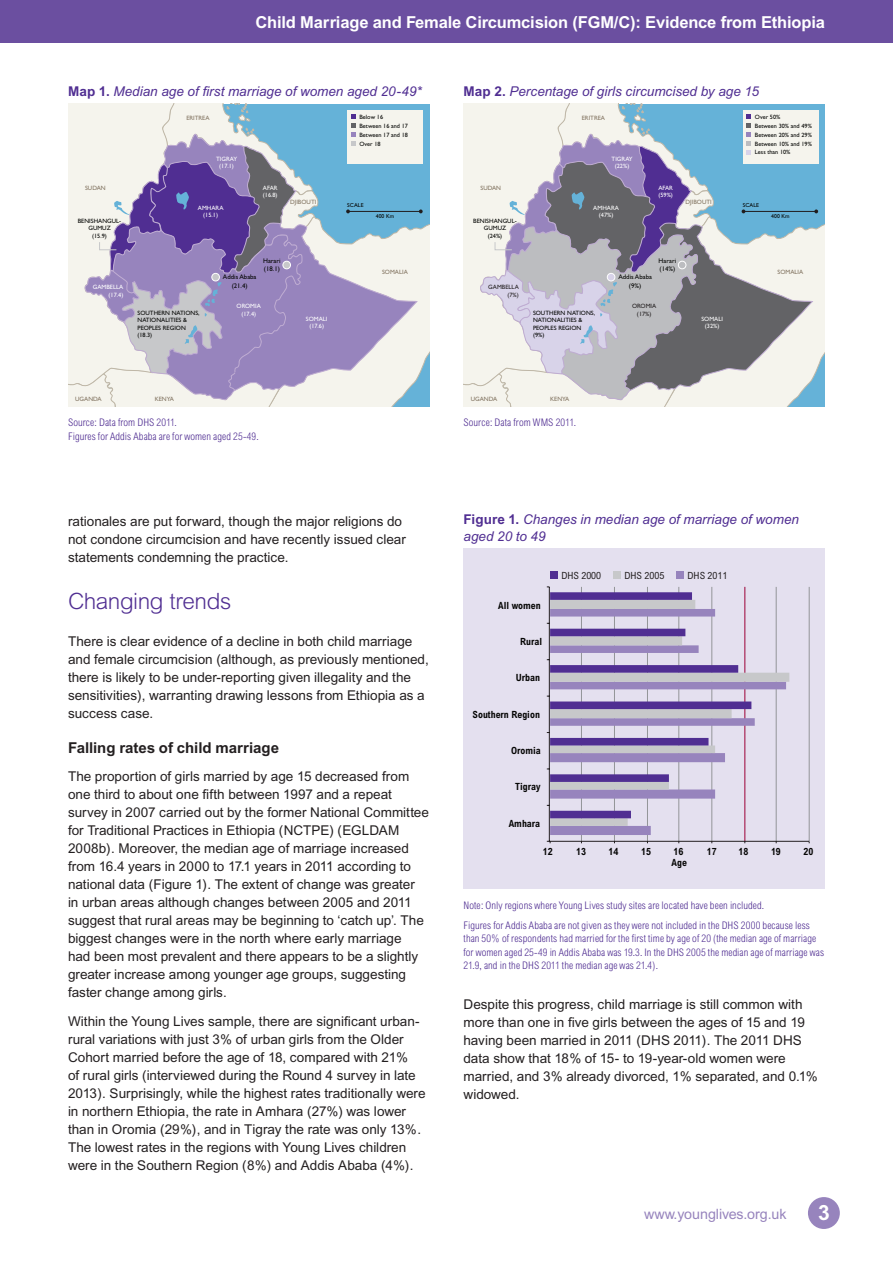
<style>
.page{position:relative;width:893px;height:1263px;background:#fff}
.page>*{position:absolute;margin:0;border:0;box-sizing:border-box;transform-origin:0 0}
.t1{font:300 22.5px "Arial";letter-spacing:-.02em;color:#502e92}
.t2{font:700 21px "Arial";color:#fff}
.t3{font:700 16.5px "Arial";letter-spacing:-.01em;color:#fff}
.t4{font:700 15px "Arial";letter-spacing:-.005em;color:#231f20}
.t5{font:14.25px "Arial";color:#9784bd}
.t6{font:13.5px/18px "Arial";color:#231f20}
.t7{font:italic 13.5px/16.5px "Arial";color:#502e92}
.t8{font:300 condensed 10.5px/13.5px "Arial";letter-spacing:.01em;color:#502e92}
.t9{font:700 condensed 9.9px "Arial";color:#050504}
.t10{font:condensed 9.9px "Arial";color:#231f20}
.t11{font:6.75px/8.1px "Gill Sans";color:#040503;text-align:center}
.t12{font:6.3px/7.5px "Gill Sans";color:#040503}
.t13{font:6.3px/7.5px "Gill Sans";color:#fff;text-align:center}
.t14{font:6.3px "Gill Sans";color:#827461}
.t15{font:6.3px/7.5px "Gill Sans";color:#231f20;text-align:center}
.t16{font:6.15px/8.9px "Gill Sans";color:#040503}
.t17{font:5.7px "Gill Sans";color:#040503}
.s1{font-weight:700;font-style:normal}
</style>
<div class="page">
<div style="left:0;top:0;width:893px;height:43px;background:#6b4fa0"></div>
<div style="left:808px;top:1197px;width:32px;height:32px;background:#9784bd;border-radius:50%"></div>
<svg style="left:68px;top:104px;width:361px;height:303px;background:#b2b5cf"></svg>
<svg style="left:463px;top:104px;width:362px;height:303px;background:#b4bcc7"></svg>
<div style="left:463px;top:549px;width:362px;height:340px;background:#e4e0ef"></div>
<hr style="left:581px;top:587px;width:1px;height:254px;background:#939598">
<hr style="left:614px;top:587px;width:1px;height:254px;background:#939598">
<hr style="left:647px;top:587px;width:1px;height:254px;background:#939598">
<hr style="left:678px;top:587px;width:1px;height:254px;background:#939598">
<hr style="left:711px;top:587px;width:1px;height:254px;background:#939598">
<hr style="left:776px;top:587px;width:1px;height:254px;background:#939598">
<hr style="left:809px;top:587px;width:1px;height:254px;background:#939598">
<hr style="left:744px;top:587px;width:1px;height:254px;background:#bf235d">
<svg style="left:550px;top:826px;width:227px;height:9px"></svg>
<svg style="left:550px;top:600px;width:239px;height:226px"></svg>
<svg style="left:550px;top:592px;width:201px;height:226px"></svg>
<div style="left:550px;top:572px;width:7px;height:7px;background:#502e92"></div>
<div style="left:613px;top:572px;width:7px;height:7px;background:#c7c8ca"></div>
<div style="left:676px;top:572px;width:7px;height:7px;background:#9784bd"></div>
<hr style="left:549px;top:841px;width:260px;height:1px;background:#231f20">
<hr style="left:549px;top:587px;width:1px;height:254px;background:#231f20">
<p class="t3" style="left:255px;top:12px;width:571px">Child Marriage and Female Circumcision (FGM/C): Evidence from Ethiopia</p>
<p class="t7" style="left:68px;top:83px;width:355px"><span class="s1">Map 1.</span> Median age of first marriage of women aged 20-49*</p>
<p class="t7" style="left:463px;top:82px;width:297px"><span class="s1">Map 2.</span> Percentage of girls circumcised by age 15</p>
<p class="t14" style="left:186px;top:115px;width:25px">ERITREA</p>
<p class="t13" style="left:216px;top:155px;width:22px">TIGRAY (17.1)</p>
<p class="t16" style="left:359px;top:113px;width:50px">Below 16<br>Between 16 and 17<br>Between 17 and 18<br>Over 18</p>
<p class="t14" style="left:582px;top:115px;width:25px">ERITREA</p>
<p class="t13" style="left:612px;top:155px;width:22px">TIGRAY (22%)</p>
<p class="t16" style="left:755px;top:113px;width:58px">Over 50%<br>Between 30% and 49%<br>Between 20% and 29%<br>Between 10% and 19%<br>Less than 10%</p>
<p class="t14" style="left:85px;top:184px;width:22px">SUDAN</p>
<p class="t12" style="left:78px;top:217px;width:45px;text-align:center">BENISHANGUL-<br>GUMUZ<br>(15.9)</p>
<p class="t13" style="left:198px;top:204px;width:27px">AMHARA (15.1)</p>
<p class="t13" style="left:263px;top:184px;width:16px;text-align:left">AFAR (16.8)</p>
<p class="t14" style="left:290px;top:198px;width:28px">DJIBOUTI</p>
<p class="t17" style="left:347px;top:202px;width:18px">SCALE</p>
<p class="t17" style="left:376px;top:213px;width:20px">400 Km</p>
<p class="t14" style="left:481px;top:184px;width:22px">SUDAN</p>
<p class="t12" style="left:473px;top:217px;width:45px;text-align:center">BENISHANGUL-<br>GUMUZ<br>(24%)</p>
<p class="t13" style="left:593px;top:204px;width:27px">AMHARA (47%)</p>
<p class="t13" style="left:658px;top:184px;width:16px;text-align:left">AFAR (59%)</p>
<p class="t14" style="left:686px;top:198px;width:28px">DJIBOUTI</p>
<p class="t17" style="left:743px;top:202px;width:18px">SCALE</p>
<p class="t17" style="left:771px;top:213px;width:20px">400 Km</p>
<p class="t13" style="left:93px;top:283px;width:32px;text-align:right">GAMBELLA (17.4)</p>
<p class="t11" style="left:263px;top:257px;width:19px;text-align:left">Harari (18.1)</p>
<p class="t11" style="left:223px;top:273px;width:35px">Addis Ababa (21.4)</p>
<p class="t14" style="left:382px;top:268px;width:27px">SOMALIA</p>
<p class="t15" style="left:488px;top:283px;width:32px;text-align:right">GAMBELLA (7%)</p>
<p class="t11" style="left:659px;top:257px;width:19px;text-align:left">Harari (14%)</p>
<p class="t11" style="left:618px;top:273px;width:35px">Addis Ababa (9%)</p>
<p class="t14" style="left:777px;top:268px;width:27px">SOMALIA</p>
<p class="t12" style="left:138px;top:309px;width:64px">SOUTHERN NATIONS,<br>NATIONALITIES &amp;<br>PEOPLES REGION (18.3)</p>
<p class="t13" style="left:237px;top:302px;width:26px">OROMIA (17.4)</p>
<p class="t13" style="left:306px;top:315px;width:23px">SOMALI (17.6)</p>
<p class="t12" style="left:533px;top:309px;width:64px">SOUTHERN NATIONS,<br>NATIONALITIES &amp;<br>PEOPLES REGION<br>(9%)</p>
<p class="t15" style="left:632px;top:302px;width:26px">OROMIA (17%)</p>
<p class="t13" style="left:701px;top:315px;width:23px">SOMALI (32%)</p>
<p class="t14" style="left:75px;top:395px;width:28px">UGANDA</p>
<p class="t14" style="left:155px;top:395px;width:21px">KENYA</p>
<p class="t14" style="left:471px;top:395px;width:28px">UGANDA</p>
<p class="t14" style="left:550px;top:395px;width:21px">KENYA</p>
<p class="t8" style="left:68px;top:416px;width:192px">Source: Data from DHS 2011.<br>Figures for Addis Ababa are for women aged 25-49.</p>
<p class="t8" style="left:463px;top:416px;width:114px">Source: Data from WMS 2011.</p>
<p class="t6" style="left:68px;top:512px;width:339px">rationales are put forward, though the major religions do not condone circumcision and have recently issued clear statements condemning the practice.</p>
<h1 class="t1" style="left:68px;top:588px;width:165px">Changing trends</h1>
<p class="t6" style="left:68px;top:632px;width:362px">There is clear evidence of a decline in both child marriage and female circumcision (although, as previously mentioned, there is likely to be under-reporting given illegality and the sensitivities), warranting drawing lessons from Ethiopia as a success case.</p>
<p class="t4" style="left:68px;top:739px;width:213px">Falling rates of child marriage</p>
<p class="t6" style="left:68px;top:767px;width:362px">The proportion of girls married by age 15 decreased from one third to about one fifth between 1997 and a repeat survey in 2007 carried out by the former National Committee for Traditional Practices in Ethiopia (NCTPE) (EGLDAM 2008b). Moreover, the median age of marriage increased from 16.4 years in 2000 to 17.1 years in 2011 according to national data (Figure 1). The extent of change was greater<br>in urban areas although changes between 2005 and 2011 suggest that rural areas may be beginning to ‘catch up’. The biggest changes were in the north where early marriage<br>had been most prevalent and there appears to be a slightly greater increase among younger age groups, suggesting faster change among girls.</p>
<p class="t6" style="left:68px;top:1012px;width:359px">Within the Young Lives sample, there are significant urban&shy;rural variations with just 3% of urban girls from the Older Cohort married before the age of 18, compared with 21%<br>of rural girls (interviewed during the Round 4 survey in late 2013). Surprisingly, while the highest rates traditionally were in northern Ethiopia, the rate in Amhara (27%) was lower than in Oromia (29%), and in Tigray the rate was only 13%.<br>The lowest rates in the regions with Young Lives children were in the Southern Region (8%) and Addis Ababa (4%).</p>
<p class="t7" style="left:463px;top:511px;width:337px"><span class="s1">Figure 1.</span> Changes in median age of marriage of women aged 20 to 49</p>
<p class="t10" style="left:561px;top:569px;width:41px">DHS 2000</p>
<p class="t10" style="left:624px;top:569px;width:41px">DHS 2005</p>
<p class="t10" style="left:688px;top:569px;width:41px">DHS 2011</p>
<p class="t9" style="left:498px;top:599px;width:44px">All women</p>
<p class="t9" style="left:520px;top:636px;width:23px">Rural</p>
<p class="t9" style="left:516px;top:672px;width:26px">Urban</p>
<p class="t9" style="left:473px;top:708px;width:69px">Southern Region</p>
<p class="t9" style="left:511px;top:745px;width:31px">Oromia</p>
<p class="t9" style="left:515px;top:781px;width:27px">Tigray</p>
<p class="t9" style="left:509px;top:817px;width:33px">Amhara</p>
<p class="t9" style="left:543px;top:845px;width:11px">12</p>
<p class="t9" style="left:576px;top:845px;width:11px">13</p>
<p class="t9" style="left:608px;top:845px;width:11px">14</p>
<p class="t9" style="left:641px;top:845px;width:11px">15</p>
<p class="t9" style="left:673px;top:845px;width:11px">16</p>
<p class="t9" style="left:707px;top:845px;width:11px">17</p>
<p class="t9" style="left:738px;top:845px;width:11px">18</p>
<p class="t9" style="left:771px;top:845px;width:11px">19</p>
<p class="t9" style="left:803px;top:845px;width:11px">20</p>
<p class="t9" style="left:672px;top:856px;width:17px">Age</p>
<p class="t8" style="left:463px;top:895px;width:348px;line-height:20px">Note: Only regions where Young Lives study sites are located have been included.<br>Figures for Addis Ababa are not given as they were not included in the DHS 2000 because less</p>
<p class="t8" style="left:463px;top:932px;width:362px">than 50% of respondents had married for the first time by age of 20 (the median age of marriage for women aged 25-49 in Addis Ababa was 19.3. In the DHS 2005 the median age of marriage was<br>21.9, and in the DHS 2011 the median age was 21.4).</p>
<p class="t6" style="left:463px;top:995px;width:356px">Despite this progress, child marriage is still common with more than one in five girls between the ages of 15 and 19 having been married in 2011 (DHS 2011). The 2011 DHS data show that 18% of 15- to 19-year-old women were married, and 3% already divorced, 1% separated, and 0.1% widowed.</p>
<p class="t5" style="left:644px;top:1206px;width:144px">www.younglives.org.uk</p>
<h2 class="t2" style="left:818px;top:1200px;width:13px">3</h2>
</div>
